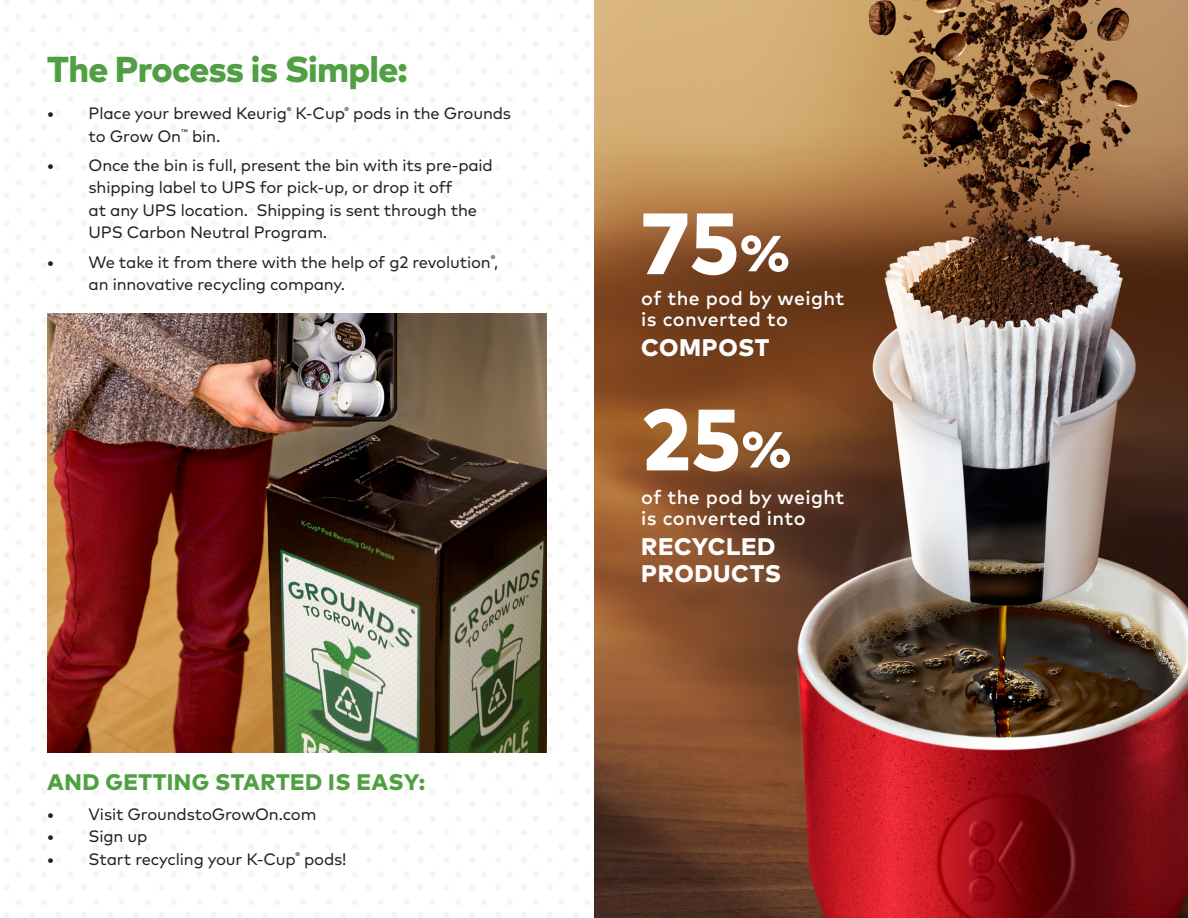
<style>
.page{position:relative;width:1188px;height:918px;background:#fff}
.page>*{position:absolute;margin:0;border:0;box-sizing:border-box;transform-origin:0 0}
.t1{font:800 86.7px "Mark Pro";color:#fff}
.t2{font:800 36px "Mark Pro";letter-spacing:-.02em;color:#519f43}
.t3{font:800 24px/27px "Mark Pro";letter-spacing:.025em;color:#fff}
.t4{font:800 22.5px "Mark Pro";letter-spacing:.02em;color:#519f43}
.t5{font:500 19.5px/21px "Mark Pro";letter-spacing:.02em;color:#fff}
.t6{font:16.5px/22.5px "Mark Pro";letter-spacing:-.01em;color:#231f20}
.t7{font:500 16.5px/22.5px "Mark Pro";color:#231f20;text-align:justify}
.s1{font-size:50.55px}
</style>
<div class="page">
<img style="left:4px;top:0;width:1184px;height:918px">
<img style="left:47px;top:314px;width:500px;height:438px">
<p class="t2" style="left:47px;top:42px;width:362px">The Process is Simple:</p>
<p class="t7" style="left:47px;top:101px;width:8px">•</p>
<p class="t6" style="left:89px;top:101px;width:424px">Place your brewed Keurig<sup>®</sup> K-Cup<sup>®</sup> pods in the Grounds to Grow On<sup>™</sup> bin.</p>
<p class="t6" style="left:89px;top:152px;width:406px">Once the bin is full, present the bin with its pre-paid shipping label to UPS for pick-up, or drop it off<br>at any UPS location. Shipping is sent through the UPS Carbon Neutral Program.</p>
<p class="t6" style="left:89px;top:249px;width:411px">We take it from there with the help of g2 revolution<sup>®</sup>, an innovative recycling company.</p>
<p class="t7" style="left:47px;top:152px;width:8px">•</p>
<p class="t7" style="left:47px;top:249px;width:8px">•</p>
<p class="t4" style="left:47px;top:765px;width:380px">AND GETTING STARTED IS EASY:</p>
<p class="t7" style="left:47px;top:801px;width:8px">• • •</p>
<p class="t6" style="left:89px;top:801px;width:259px">Visit GroundstoGrowOn.com<br>Sign up<br>Start recycling your K-Cup<sup>®</sup> pods!</p>
<p class="t1" style="left:641px;top:177px;width:150px">75<span class="s1">%</span></p>
<p class="t5" style="left:641px;top:286px;width:205px">of the pod by weight is converted to</p>
<p class="t3" style="left:641px;top:332px;width:130px">COMPOST</p>
<p class="t1" style="left:641px;top:373px;width:152px">25<span class="s1">%</span></p>
<p class="t5" style="left:641px;top:485px;width:205px">of the pod by weight is converted into</p>
<p class="t3" style="left:641px;top:531px;width:141px">RECYCLED<br>PRODUCTS</p>
</div>
